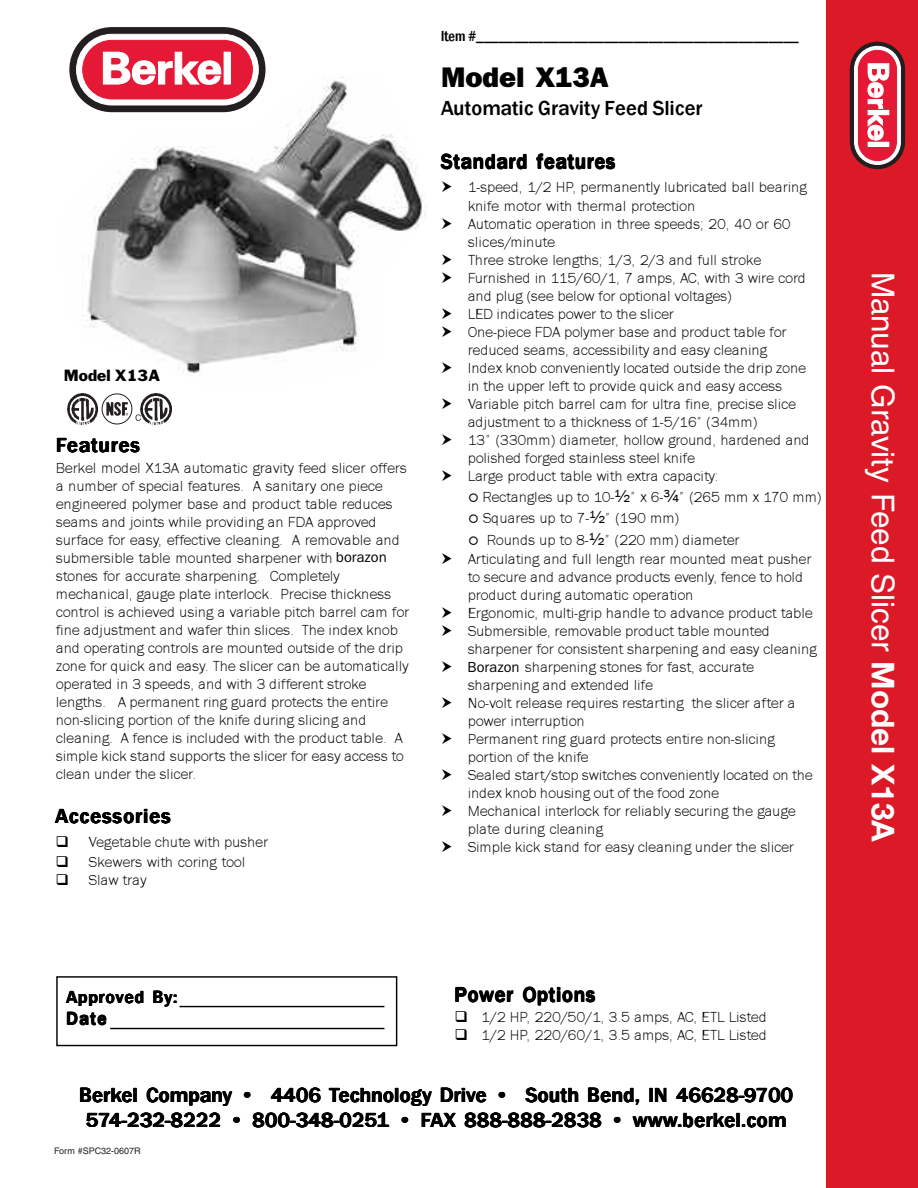
<style>
.page{position:relative;width:918px;height:1188px;background:#fff}
.page>*{position:absolute;margin:0;border:0;box-sizing:border-box;transform-origin:0 0}
.t1{font:31.5px "Helvetica";color:#fff}
.t2{font:28.5px "Franklin Gothic Heavy+QCFVDH";color:#000}
.t3{font:21px/25.2px "Franklin Gothic Medium+T42+YBDYAN";letter-spacing:.02em;color:#000;text-align:center}
.t4{font:21px "Franklin Gothic Medium+T42+YBDYAN";color:#000}
.t5{font:21px "Franklin Gothic Medium+T42+YBDYAN";letter-spacing:.045em;color:#000}
.t6{font:21px "Franklin Gothic Medium+T42+YBDYAN";letter-spacing:.04em;color:#000}
.t7{font:18px/21.6px "Franklin Gothic Medium+T42+YBDYAN";letter-spacing:.04em;color:#000}
.t8{font:15px/18px "Franklin Gothic Book+T42+MSOGKN";color:#000}
.t9{font:15px "Franklin Gothic Medium Cond+T42+UIISED";color:#000}
.t10{font:15px "Franklin Gothic Roman+JPZZVL";color:#000}
.t11{font:12px "Franklin Gothic Book+T42+MSOGKN";letter-spacing:-.005em;color:#000}
.t12{font:9px "Helvetica";color:#231f20}
.s1{font-family:"Franklin Gothic Bk+MIMXOY"}
.s2{font-size:18px}
.s3{font-family:"Helvetica Neue";font-weight:700}
</style>
<div class="page">
<div style="left:56px;top:976px;width:341px;height:70px;border:1px solid #000"></div>
<hr style="left:179px;top:1006px;width:205px;height:1px;background:#000">
<hr style="left:110px;top:1028px;width:274px;height:1px;background:#000">
<div style="left:826px;top:0;width:92px;height:1188px;background:#dc1927"></div>
<svg style="left:850px;top:42px;width:55px;height:127px"></svg>
<svg style="left:855px;top:46px;width:45px;height:118px"></svg>
<div style="left:854px;top:46px;width:46px;height:119px;border:1px solid #fff;border-radius:23px"></div>
<div style="left:858px;top:50px;width:39px;height:111px;background:#e51836;border-radius:19px"></div>
<div style="left:858px;top:50px;width:39px;height:111px;border:1px solid #e51836;border-radius:19px"></div>
<div style="left:868px;top:142px;width:21px;height:4px;border:1px solid #fff"></div>
<svg style="left:868px;top:63px;width:21px;height:77px"></svg>
<svg style="left:69px;top:27px;width:197px;height:85px;background:#343131"></svg>
<svg style="left:77px;top:34px;width:181px;height:71px"></svg>
<div style="left:77px;top:34px;width:181px;height:71px;border:1px solid #fff;border-radius:35px"></div>
<div style="left:83px;top:40px;width:169px;height:59px;background:#e51836;border-radius:29px"></div>
<div style="left:83px;top:40px;width:169px;height:59px;border:1px solid #e51836;border-radius:29px"></div>
<div style="left:224px;top:52px;width:6px;height:32px;background:#fff"></div>
<div style="left:224px;top:52px;width:7px;height:32px;border:1px solid #fff"></div>
<svg style="left:103px;top:52px;width:118px;height:23px"></svg>
<img style="left:69px;top:75px;width:358px;height:300px">
<img style="left:67px;top:394px;width:31px;height:30px">
<img style="left:141px;top:394px;width:30px;height:30px">
<div style="left:102px;top:394px;width:30px;height:30px;border:1px solid #231f20;border-radius:50%"></div>
<svg style="left:106px;top:402px;width:35px;height:19px"></svg>
<p class="t10" style="left:64px;top:370px;width:98px">Model X13A</p>
<h3 class="t6" style="left:56px;top:432px;width:86px">Features</h3>
<p class="t8" style="left:56px;top:459px;width:352px">Berkel model X13A automatic gravity feed slicer offers a number of special features. A sanitary one piece engineered polymer base and product table reduces seams and joints while providing an FDA approved surface for easy, effective cleaning. A removable and</p>
<p class="t8" style="left:56px;top:549px;width:332px">submersible table mounted sharpener with <span class="s1">borazon</span></p>
<p class="t8" style="left:56px;top:567px;width:285px">stones for accurate sharpening. Completely</p>
<p class="t8" style="left:56px;top:585px;width:355px">mechanical, gauge plate interlock. Precise thickness control is achieved using a variable pitch barrel cam for fine adjustment and wafer thin slices. The index knob and operating controls are mounted outside of the drip zone for quick and easy. The slicer can be automatically operated in 3 speeds, and with 3 different stroke lengths. A permanent ring guard protects the entire non-slicing portion of the knife during slicing and cleaning. A fence is included with the product table. A simple kick stand supports the slicer for easy access to clean under the slicer.</p>
<h3 class="t5" style="left:55px;top:803px;width:117px">Accessories</h3>
<p class="t8" style="left:89px;top:832px;width:181px;line-height:19.8px">Vegetable chute with pusher<br>Skewers with coring tool</p>
<p class="t8" style="left:89px;top:871px;width:59px">Slaw tray</p>
<p class="t9" style="left:441px;top:26px;width:359px">Item #___________________________________________</p>
<h2 class="t2" style="left:441px;top:60px;width:169px">Model X13A</h2>
<h3 class="t4" style="left:441px;top:95px;width:263px">Automatic Gravity Feed Slicer</h3>
<h3 class="t3" style="left:441px;top:149px;width:176px">Standard features</h3>
<p class="t8" style="left:468px;top:177px;width:340px;line-height:19.5px">1-speed, 1/2 HP, permanently lubricated ball bearing knife motor with thermal protection</p>
<p class="t8" style="left:468px;top:216px;width:325px">Automatic operation in three speeds; 20, 40 or 60</p>
<p class="t8" style="left:468px;top:252px;width:343px">Three stroke lengths; 1/3, 2/3 and full stroke Furnished in 115/60/1, 7 amps, AC, with 3 wire cord and plug (see below for optional voltages)<br>LED indicates power to the slicer<br>One-piece FDA polymer base and product table for reduced seams, accessibility and easy cleaning<br>Index knob conveniently located outside the drip zone in the upper left to provide quick and easy access Variable pitch barrel cam for ultra fine, precise slice adjustment to a thickness of 1-5/16î (34mm)<br>13î (330mm) diameter, hollow ground, hardened and polished forged stainless steel knife<br>Large product table with extra capacity:</p>
<p class="t8" style="left:483px;top:486px;width:340px;line-height:21.6px">Rectangles up to 10-<span class="s2">Ω</span>î x 6-<span class="s2">æ</span>î (265 mm x 170 mm)<br>Squares up to 7-<span class="s2">Ω</span>î (190 mm)<br>Rounds up to 8-<span class="s2">Ω</span>î (220 mm) diameter</p>
<p class="t8" style="left:468px;top:550px;width:350px">Articulating and full length rear mounted meat pusher to secure and advance products evenly, fence to hold product during automatic operation<br>Ergonomic, multi-grip handle to advance product table Submersible, removable product table mounted sharpener for consistent sharpening and easy cleaning</p>
<p class="t8" style="left:468px;top:676px;width:346px">sharpening and extended life<br>No-volt release requires restarting the slicer after a power interruption<br>Permanent ring guard protects entire non-slicing portion of the knife<br>Sealed start/stop switches conveniently located on the index knob housing out of the food zone<br>Mechanical interlock for reliably securing the gauge plate during cleaning<br>Simple kick stand for easy cleaning under the slicer</p>
<p class="t8" style="left:468px;top:234px;width:89px">slices/minute</p>
<p class="t8" style="left:468px;top:658px;width:288px"><span class="s1">Borazon</span> sharpening stones for fast, accurate</p>
<p class="t7" style="left:66px;top:986px;width:113px">Approved By:<br>Date</p>
<h3 class="t3" style="left:454px;top:982px;width:143px">Power Options</h3>
<p class="t8" style="left:482px;top:1008px;width:287px">1/2 HP, 220/50/1, 3.5 amps, AC, ETL Listed<br>1/2 HP, 220/60/1, 3.5 amps, AC, ETL Listed</p>
<h3 class="t3" style="left:79px;top:1083px;width:716px">Berke l Company ï 4406 Technology Drive ï South Bend, IN 46628-9700<br>574-232-8222 ï 800-348-0251 ï FAX 888-888-2838 ï www.berkel.com</h3>
<p class="t11" style="left:56px;top:1145px;width:111px">Form # SPC32-0705N</p>
<p class="t12" style="left:54px;top:1147px;width:88px">Form #SPC32-0607R</p>
<h1 class="t1" style="left:895px;top:272px;width:572px;rotate:90deg">Manual Gravity Feed Slicer <span class="s3">Model X13A</span></h1>
</div>
